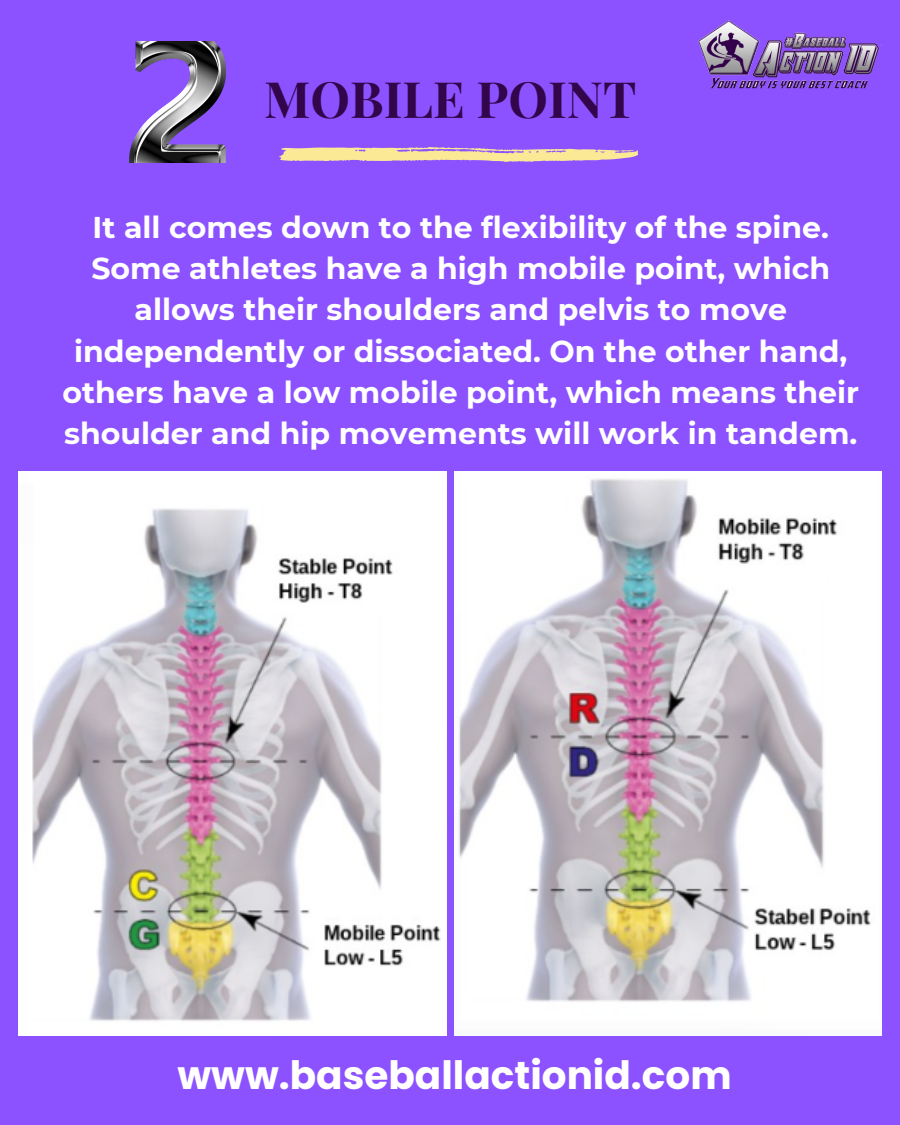
<style>
.page{position:relative;width:900px;height:1125px;background:#8c52ff}
.page>*{position:absolute;margin:0;border:0;box-sizing:border-box;transform-origin:0 0}
.t1{font:700 50px "Playfair Display";color:#33054b}
.t2{font:700 39px "Poppins";color:#fff}
.t3{font:700 30px/41.2px "Montserrat";color:#fff;text-align:center}
</style>
<div class="page">
<img style="left:18px;top:471px;width:429px;height:564px">
<img style="left:454px;top:471px;width:428px;height:564px">
<svg style="left:279px;top:147px;width:359px;height:15px"></svg>
<img style="left:129px;top:41px;width:97px;height:121px">
<img style="left:698px;top:20px;width:184px;height:69px">
<h1 class="t1" style="left:264px;top:64px;width:374px">MOBILE POINT</h1>
<p class="t3" style="left:63px;top:207px;width:798px">It all comes down to the flexibility of the spine.<br>Some athletes have a high mobile point, which allows their shoulders and pelvis to move independently or dissociated. On the other hand, others have a low mobile point, which means their shoulder and hip movements will work in tandem.</p>
<p class="t2" style="left:178px;top:1048px;width:556px">www.baseballactionid.com</p>
</div>
